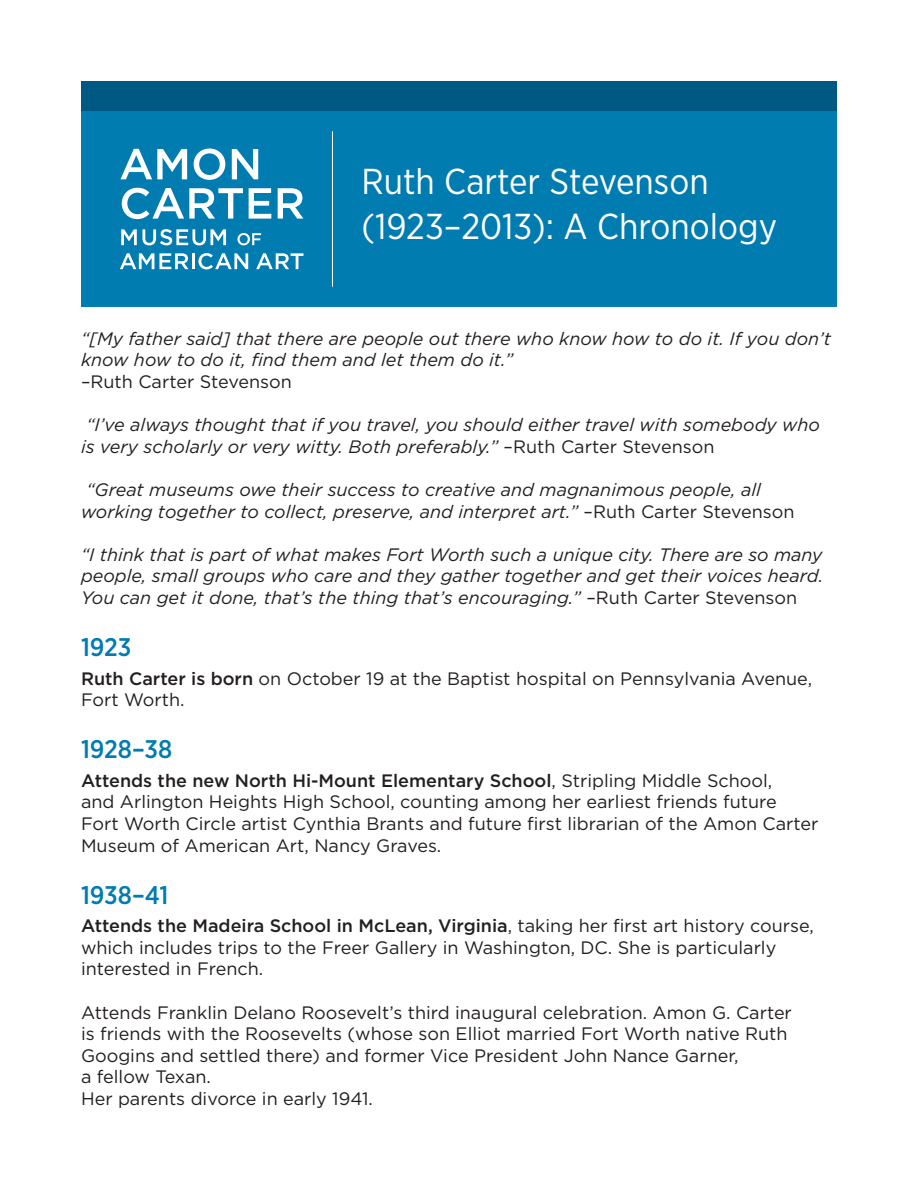
<style>
.page{position:relative;width:918px;height:1188px;background:#fff}
.page>*{position:absolute;margin:0;border:0;box-sizing:border-box;transform-origin:0 0}
.t1{font:36px "Gotham Narrow";color:#fff}
.years{font:500 25.5px "Gotham Narrow";color:#007cb1}
.t2{font:18px/21.6px "Gotham";color:#231f20}
.t3{font:italic 18px/21.6px "Gotham";color:#231f20}
.s1{font-style:normal}
.s2{font-weight:500}
</style>
<div class="page">
<div style="left:81px;top:81px;width:756px;height:195px;background:#005983"></div>
<div style="left:81px;top:111px;width:756px;height:196px;background:#007cb1"></div>
<svg style="left:122px;top:188px;width:121px;height:31px"></svg>
<svg style="left:249px;top:188px;width:22px;height:31px"></svg>
<svg style="left:278px;top:188px;width:25px;height:31px"></svg>
<svg style="left:121px;top:229px;width:16px;height:16px"></svg>
<svg style="left:143px;top:229px;width:83px;height:16px"></svg>
<svg style="left:237px;top:233px;width:24px;height:12px"></svg>
<svg style="left:120px;top:253px;width:68px;height:16px"></svg>
<hr style="left:192px;top:253px;width:3px;height:16px;background:#fff">
<svg style="left:198px;top:253px;width:50px;height:16px"></svg>
<svg style="left:256px;top:253px;width:47px;height:16px"></svg>
<svg style="left:121px;top:149px;width:66px;height:30px"></svg>
<svg style="left:194px;top:149px;width:31px;height:31px"></svg>
<svg style="left:232px;top:149px;width:26px;height:30px"></svg>
<hr style="left:332px;top:131px;width:1px;height:156px;background:#fff">
<p class="t1" style="left:361px;top:159px;width:349px">Ruth Carter Stevenson</p>
<p class="t1" style="left:361px;top:204px;width:417px">(1923–2013): A Chronology</p>
<p class="t3" style="left:81px;top:327px;width:752px">“[My father said] that there are people out there who know how to do it. If you don’t know how to do it, find them and let them do it.”<br><span class="s1">–Ruth Carter Stevenson</span></p>
<p class="t3" style="left:81px;top:414px;width:741px">“I’ve always thought that if you travel, you should either travel with somebody who is very scholarly or very witty. Both preferably.” <span class="s1">–Ruth Carter Stevenson</span></p>
<p class="t3" style="left:81px;top:479px;width:715px">“Great museums owe their success to creative and magnanimous people, all working together to collect, preserve, and interpret art.” <span class="s1">–Ruth Carter Stevenson</span></p>
<p class="t3" style="left:81px;top:543px;width:744px;text-align:justify">“I think that is part of what makes Fort Worth such a unique city. There are so many people, small groups who care and they gather together and get their voices heard.<br>You can get it done, that’s the thing that’s encouraging.” <span class="s1">–Ruth Carter Stevenson</span></p>
<p class="years" style="left:81px;top:631px;width:52px">1923</p>
<p class="t2" style="left:81px;top:667px;width:733px"><span class="s2">Ruth Carter is born</span> on October 19 at the Baptist hospital on Pennsylvania Avenue,<br>Fort Worth.</p>
<p class="years" style="left:81px;top:733px;width:93px">1928–38</p>
<p class="t2" style="left:81px;top:769px;width:739px"><span class="s2">Attends the new North Hi-Mount Elementary School</span>, Stripling Middle School,<br>and Arlington Heights High School, counting among her earliest friends future Fort Worth Circle artist Cynthia Brants and future first librarian of the Amon Carter Museum of American Art, Nancy Graves.</p>
<p class="years" style="left:81px;top:879px;width:89px">1938–41</p>
<p class="t2" style="left:81px;top:915px;width:735px"><span class="s2">Attends the Madeira School in McLean, Virginia</span>, taking her first art history course, which includes trips to the Freer Gallery in Washington, DC. She is particularly interested in French.</p>
<p class="t2" style="left:81px;top:1001px;width:712px">Attends Franklin Delano Roosevelt’s third inaugural celebration. Amon G. Carter is friends with the Roosevelts (whose son Elliot married Fort Worth native Ruth Googins and settled there) and former Vice President John Nance Garner,<br>a fellow Texan.</p>
<p class="t2" style="left:81px;top:1087px;width:293px">Her parents divorce in early 1941.</p>
</div>
